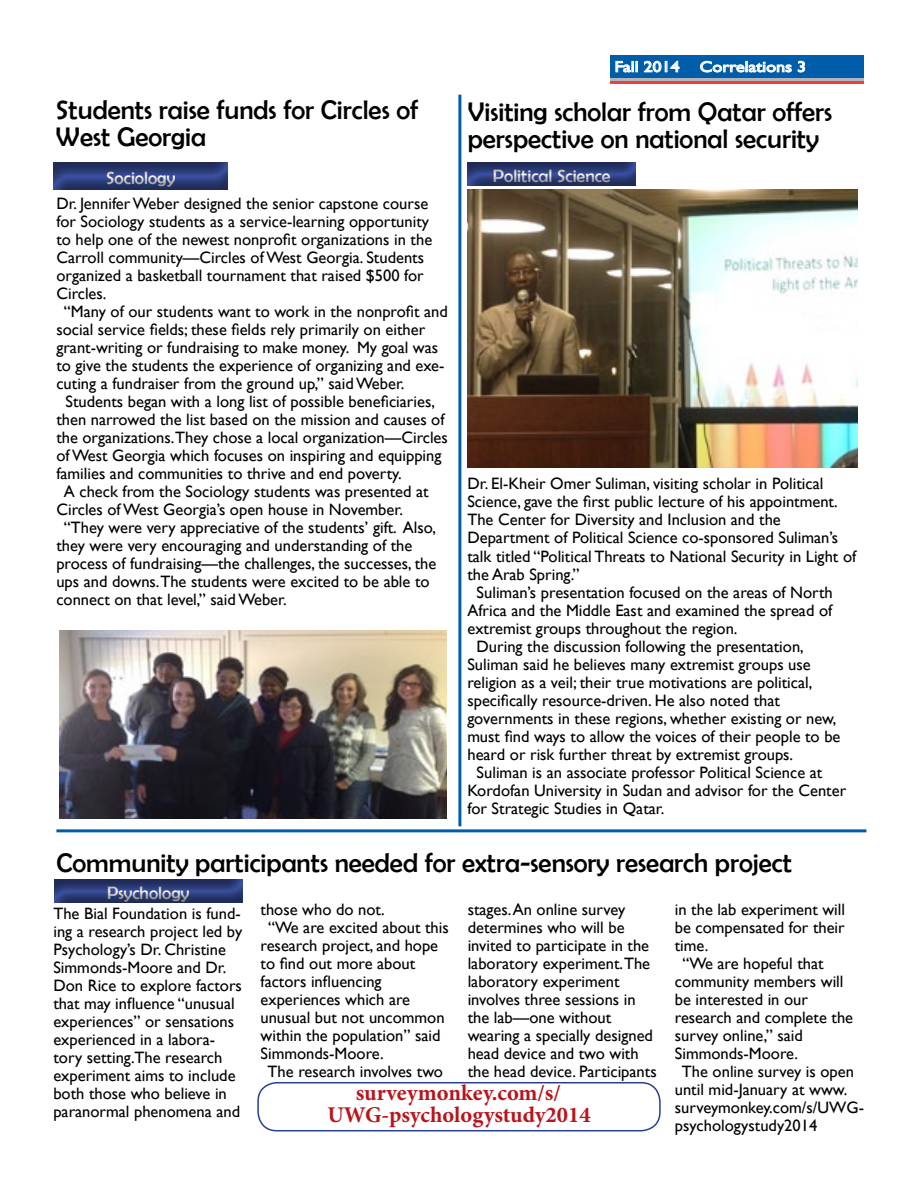
<style>
.page{position:relative;width:918px;height:1188px;background:#fff}
.page>*{position:absolute;margin:0;border:0;box-sizing:border-box;transform-origin:0 0}
.t1{font:27px/27px "Berlin Sans FB";color:#000}
.t2{font:700 22.5px/22.5px "Minion Pro";color:#ba141a;text-align:center}
.t3{font:18px "Berlin Sans FB";color:#fffef9}
.t4{font:16.5px/18px "Gill Sans";color:#000}
.t5{font:15.3px "Gill Sans";color:#fff;scale:1.18 1}
</style>
<div class="page">
<div style="left:610px;top:55px;width:253px;height:23px;background:#005daa"></div>
<svg style="left:615px;top:61px;width:22px;height:12px"></svg>
<svg style="left:643px;top:61px;width:37px;height:12px"></svg>
<svg style="left:700px;top:61px;width:105px;height:12px"></svg>
<div style="left:610px;top:78px;width:253px;height:5px;background:#b0b7bb"></div>
<hr style="left:610px;top:81px;width:253px;height:3px;background:#ef3e42">
<hr style="left:458px;top:95px;width:3px;height:731px;background:#005daa">
<hr style="left:56px;top:829px;width:810px;height:3px;background:#005daa">
<div style="left:453px;top:150px;width:195px;height:37px;background:#000;opacity:.5"></div>
<div style="left:40px;top:867px;width:215px;height:37px;background:#000;opacity:.5"></div>
<div style="left:40px;top:150px;width:201px;height:40px;background:#000;opacity:.5"></div>
<img style="left:467px;top:190px;width:390px;height:278px">
<img style="left:59px;top:630px;width:388px;height:189px">
<div style="left:257px;top:1082px;width:404px;height:49px;border:2px solid #25408f;border-radius:19px"></div>
<h1 class="t1" style="left:56px;top:96px;width:364px">Students raise funds for Circles of<br>West Georgia</h1>
<p class="t3" style="left:106px;top:168px;width:71px">Sociology</p>
<p class="t5" style="left:615px;top:58px;width:57px">Fall 2014</p>
<p class="t5" style="left:700px;top:58px;width:92px">Correlations 3</p>
<h1 class="t1" style="left:468px;top:98px;width:366px">Visiting scholar from Qatar offers perspective on national security</h1>
<p class="t3" style="left:493px;top:166px;width:119px">Political Science</p>
<p class="t4" style="left:56px;top:195px;width:373px">Dr. Jennifer Weber designed the senior capstone course</p>
<p class="t4" style="left:56px;top:213px;width:374px">for Sociology students as a service-learning opportunity</p>
<p class="t4" style="left:56px;top:231px;width:377px">to help one of the newest nonprofit organizations in the</p>
<p class="t4" style="left:56px;top:249px;width:369px">Carroll community—Circles of West Georgia. Students</p>
<p class="t4" style="left:56px;top:267px;width:369px">organized a basketball tournament that raised $500 for</p>
<p class="t4" style="left:56px;top:285px;width:52px">Circles.</p>
<p class="t4" style="left:64px;top:303px;width:385px">“Many of our students want to work in the nonprofit and</p>
<p class="t4" style="left:56px;top:321px;width:370px">social service fields; these fields rely primarily on either</p>
<p class="t4" style="left:56px;top:339px;width:383px">grant-writing or fundraising to make money. My goal was</p>
<p class="t4" style="left:56px;top:357px;width:390px">to give the students the experience of organizing and exe-</p>
<p class="t4" style="left:56px;top:375px;width:350px">cuting a fundraiser from the ground up,” said Weber.</p>
<p class="t4" style="left:66px;top:393px;width:371px">Students began with a long list of possible beneficiaries,</p>
<p class="t4" style="left:56px;top:411px;width:390px">then narrowed the list based on the mission and causes of</p>
<p class="t4" style="left:56px;top:429px;width:393px">the organizations.They chose a local organization—Circles</p>
<p class="t4" style="left:56px;top:447px;width:387px">of West Georgia which focuses on inspiring and equipping</p>
<p class="t4" style="left:56px;top:465px;width:347px">families and communities to thrive and end poverty.</p>
<p class="t4" style="left:64px;top:483px;width:366px">A check from the Sociology students was presented at</p>
<p class="t4" style="left:56px;top:501px;width:348px">Circles of West Georgia’s open house in November.</p>
<p class="t4" style="left:64px;top:519px;width:374px">“They were very appreciative of the students’ gift. Also,</p>
<p class="t4" style="left:56px;top:537px;width:358px">they were very encouraging and understanding of the</p>
<p class="t4" style="left:56px;top:555px;width:382px">process of fundraising—the challenges, the successes, the</p>
<p class="t4" style="left:56px;top:573px;width:375px">ups and downs.The students were excited to be able to</p>
<p class="t4" style="left:56px;top:591px;width:232px">connect on that level,” said Weber.</p>
<p class="t4" style="left:467px;top:475px;width:357px">Dr. El-Kheir Omer Suliman, visiting scholar in Political</p>
<p class="t4" style="left:467px;top:493px;width:372px">Science, gave the first public lecture of his appointment.</p>
<p class="t4" style="left:467px;top:511px;width:315px">The Center for Diversity and Inclusion and the</p>
<p class="t4" style="left:467px;top:529px;width:372px">Department of Political Science co-sponsored Suliman’s</p>
<p class="t4" style="left:467px;top:547px;width:390px">talk titled “Political Threats to National Security in Light of</p>
<p class="t4" style="left:467px;top:565px;width:114px">the Arab Spring.”</p>
<p class="t4" style="left:477px;top:583px;width:358px">Suliman’s presentation focused on the areas of North</p>
<p class="t4" style="left:467px;top:601px;width:366px">Africa and the Middle East and examined the spread of</p>
<p class="t4" style="left:467px;top:620px;width:272px">extremist groups throughout the region.</p>
<p class="t4" style="left:477px;top:638px;width:329px">During the discussion following the presentation,</p>
<p class="t4" style="left:467px;top:656px;width:345px">Suliman said he believes many extremist groups use</p>
<p class="t4" style="left:467px;top:674px;width:346px">religion as a veil; their true motivations are political,</p>
<p class="t4" style="left:467px;top:692px;width:314px">specifically resource-driven. He also noted that</p>
<p class="t4" style="left:467px;top:710px;width:371px">governments in these regions, whether existing or new,</p>
<p class="t4" style="left:467px;top:728px;width:375px">must find ways to allow the voices of their people to be</p>
<p class="t4" style="left:467px;top:746px;width:327px">heard or risk further threat by extremist groups.</p>
<p class="t4" style="left:477px;top:764px;width:347px">Suliman is an associate professor Political Science at</p>
<p class="t4" style="left:467px;top:782px;width:380px">Kordofan University in Sudan and advisor for the Center</p>
<p class="t4" style="left:467px;top:800px;width:198px">for Strategic Studies in Qatar.</p>
<h1 class="t1" style="left:56px;top:849px;width:737px">Community participants needed for extra-sensory research project</h1>
<p class="t3" style="left:107px;top:883px;width:84px">Psychology</p>
<p class="t4" style="left:468px;top:900px;width:191px">stages. An online survey determines who will be invited to participate in the laboratory experiment.The laboratory experiment involves three sessions in the lab—one without wearing a specially designed head device and two with the head device. Participants</p>
<p class="t4" style="left:675px;top:900px;width:172px">in the lab experiment will</p>
<p class="t4" style="left:53px;top:905px;width:190px">The Bial Foundation is fund&shy;ing a research project led by<br>Psychology’s Dr. Christine<br>Simmonds-Moore and Dr.<br>Don Rice to explore factors that may influence “unusual experiences” or sensations experienced in a labora&shy;tory setting.The research experiment aims to include both those who believe in paranormal phenomena and</p>
<p class="t4" style="left:261px;top:900px;width:126px">those who do not.</p>
<p class="t4" style="left:268px;top:918px;width:182px">“We are excited about this</p>
<p class="t4" style="left:261px;top:936px;width:179px">research project, and hope</p>
<p class="t4" style="left:261px;top:954px;width:156px">to find out more about</p>
<p class="t4" style="left:261px;top:972px;width:123px">factors influencing</p>
<p class="t4" style="left:261px;top:990px;width:151px">experiences which are</p>
<p class="t4" style="left:261px;top:1008px;width:186px">unusual but not uncommon</p>
<p class="t4" style="left:261px;top:1026px;width:181px">within the population” said</p>
<p class="t4" style="left:261px;top:1044px;width:125px">Simmonds-Moore.</p>
<p class="t4" style="left:268px;top:1062px;width:177px">The research involves two</p>
<p class="t4" style="left:675px;top:918px;width:171px">be compensated for their</p>
<p class="t4" style="left:675px;top:936px;width:35px">time.</p>
<p class="t4" style="left:682px;top:954px;width:143px">“We are hopeful that</p>
<p class="t4" style="left:675px;top:972px;width:170px">community members will</p>
<p class="t4" style="left:675px;top:990px;width:135px">be interested in our</p>
<p class="t4" style="left:675px;top:1008px;width:180px">research and complete the</p>
<p class="t4" style="left:675px;top:1026px;width:130px">survey online,” said</p>
<p class="t4" style="left:675px;top:1044px;width:125px">Simmonds-Moore.</p>
<p class="t4" style="left:682px;top:1062px;width:174px">The online survey is open</p>
<p class="t4" style="left:675px;top:1080px;width:174px">until mid-January at www.</p>
<p class="t4" style="left:675px;top:1098px;width:191px">surveymonkey.com/s/UWG-</p>
<p class="t4" style="left:675px;top:1116px;width:144px">psychologystudy2014</p>
<h2 class="t2" style="left:328px;top:1081px;width:265px">surveymonkey.com/s/<br>UWG-psychologystudy2014</h2>
</div>
